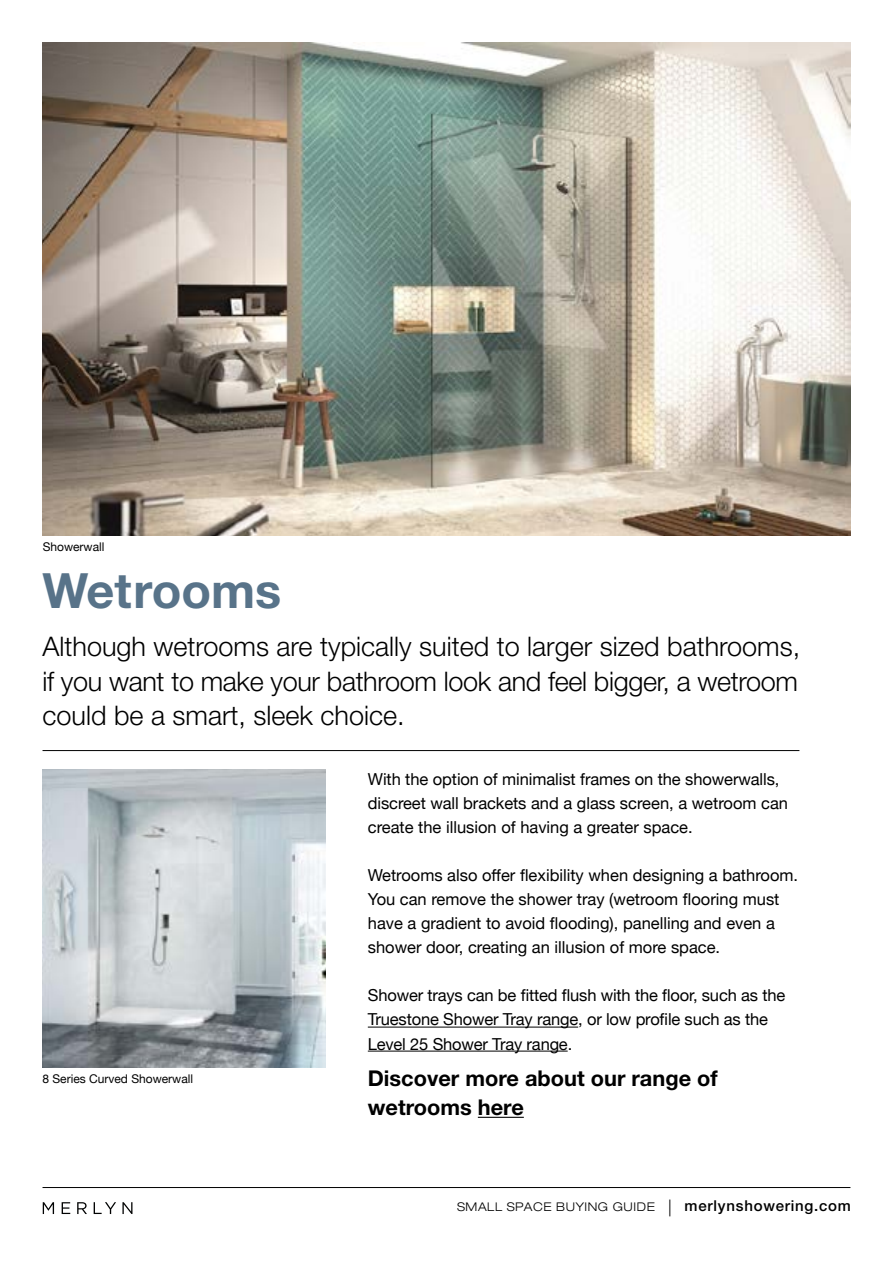
<style>
.page{position:relative;width:893px;height:1263px;background:#fff}
.page>*{position:absolute;margin:0;border:0;box-sizing:border-box;transform-origin:0 0}
.t1{font:700 48.6px "Helvetica Neue";color:#587389}
.t2{font:300 27px/34.5px "Helvetica Neue";letter-spacing:-.015em;color:#000;text-align:justify}
.t3{font:700 21.75px/29px "Helvetica Neue";color:#000}
.t4{font:16.5px/24px "Helvetica Neue";color:#000}
.t5{font:300 expanded 12px "Helvetica Neue";letter-spacing:.05em;color:#000}
.t6{font:12px "Helvetica Neue";color:#000}
.s1{font-weight:100;font-size:22.5px}
.s2{font-weight:500;font-stretch:normal;font-size:15px}
</style>
<div class="page">
<svg style="left:43px;top:1202px;width:11px;height:12px"></svg>
<svg style="left:62px;top:1202px;width:8px;height:12px"></svg>
<svg style="left:77px;top:1202px;width:10px;height:12px"></svg>
<svg style="left:94px;top:1202px;width:22px;height:12px"></svg>
<svg style="left:122px;top:1202px;width:10px;height:12px"></svg>
<hr style="left:43px;top:1187px;width:807px;height:1px;background:#000">
<hr style="left:368px;top:1027px;width:210px;height:1px;background:#000">
<hr style="left:368px;top:1051px;width:200px;height:1px;background:#000">
<hr style="left:478px;top:1117px;width:46px;height:1px;background:#000">
<img style="left:43px;top:43px;width:807px;height:493px">
<img style="left:43px;top:770px;width:283px;height:297px">
<hr style="left:43px;top:750px;width:756px;height:1px;background:#000">
<p class="t6" style="left:43px;top:539px;width:63px">Showerwall</p>
<h1 class="t1" style="left:43px;top:560px;width:240px">Wetrooms</h1>
<h2 class="t2" style="left:43px;top:629px;width:759px">Although wetrooms are typically suited to larger sized bathrooms, if you want to make your bathroom look and feel bigger, a wetroom could be a smart, sleek choice.</h2>
<p class="t6" style="left:43px;top:1070px;width:152px">8 Series Curved Showerwall</p>
<p class="t4" style="left:368px;top:768px;width:422px">With the option of minimalist frames on the showerwalls, discreet wall brackets and a glass screen, a wetroom can create the illusion of having a greater space.</p>
<p class="t4" style="left:368px;top:864px;width:432px">Wetrooms also offer flexibility when designing a bathroom.<br>You can remove the shower tray (wetroom flooring must have a gradient to avoid flooding), panelling and even a shower door, creating an illusion of more space.</p>
<p class="t4" style="left:368px;top:984px;width:419px">Shower trays can be fitted flush with the floor, such as the<br>Truestone Shower Tray range, or low profile such as the<br>Level 25 Shower Tray range.</p>
<h3 class="t3" style="left:368px;top:1063px;width:351px">Discover more about our range of wetrooms here</h3>
<p class="t5" style="left:457px;top:1200px;width:395px">SMALL SPACE BUYING GUIDE <span class="s1">|</span> <span class="s2">merlynshowering.com</span></p>
</div>
